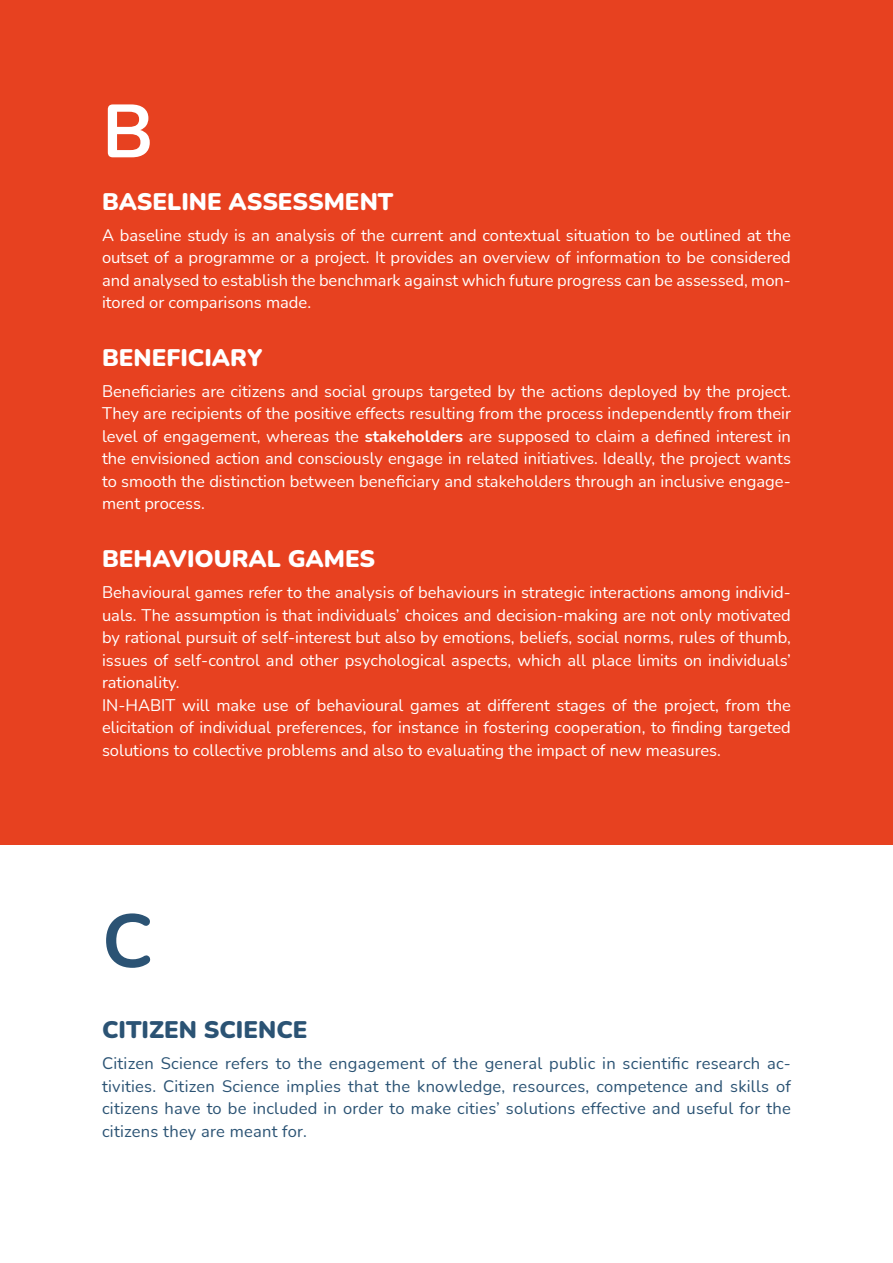
<style>
.page{position:relative;width:893px;height:1263px;background:#fff}
.page>*{position:absolute;margin:0;border:0;box-sizing:border-box;transform-origin:0 0}
.LETTER{font:700 75px "Nunito";color:#fff}
.LETTER-2{font:700 75px "Nunito";color:#2b5374}
.WORD{font:900 24px "Nunito";color:#fff}
.WORD-2{font:900 24px "Nunito";color:#2b5374}
.txt{font:16.5px/22.5px "Nunito";color:#fff;text-align:justify}
.t1{font:16.5px/22.5px "Nunito";letter-spacing:.015em;color:#2b5374;text-align:justify}
.s1{font-weight:700}
</style>
<div class="page">
<div style="left:0;top:0;width:893px;height:844px;background:#e74120"></div>
<p class="LETTER" style="left:102px;top:78px;width:53px">B</p>
<p class="WORD" style="left:102px;top:184px;width:293px">BASELINE ASSESSMENT</p>
<p class="txt" style="left:102px;top:223px;width:690px">A baseline study is an analysis of the current and contextual situation to be outlined at the outset of a programme or a project. It provides an overview of information to be considered and analysed to establish the benchmark against which future progress can be assessed, mon&shy;itored or comparisons made.</p>
<p class="WORD" style="left:102px;top:340px;width:162px">BENEFICIARY</p>
<p class="txt" style="left:102px;top:379px;width:690px">Beneficiaries are citizens and social groups targeted by the actions deployed by the project.<br>They are recipients of the positive effects resulting from the process independently from their level of engagement, whereas the <span class="s1">stakeholders</span> are supposed to claim a defined interest in the envisioned action and consciously engage in related initiatives. Ideally, the project wants to smooth the distinction between beneficiary and stakeholders through an inclusive engage&shy;ment process.</p>
<p class="WORD" style="left:102px;top:542px;width:275px">BEHAVIOURAL GAMES</p>
<p class="txt" style="left:102px;top:581px;width:690px">Behavioural games refer to the analysis of behaviours in strategic interactions among individ&shy;uals. The assumption is that individuals’ choices and decision-making are not only motivated by rational pursuit of self-interest but also by emotions, beliefs, social norms, rules of thumb, issues of self-control and other psychological aspects, which all place limits on individuals’ rationality.</p>
<p class="txt" style="left:102px;top:693px;width:690px">IN-HABIT will make use of behavioural games at different stages of the project, from the elicitation of individual preferences, for instance in fostering cooperation, to finding targeted solutions to collective problems and also to evaluating the impact of new measures.</p>
<p class="LETTER-2" style="left:102px;top:888px;width:52px">C</p>
<p class="WORD-2" style="left:102px;top:1013px;width:207px">CITIZEN SCIENCE</p>
<p class="t1" style="left:102px;top:1052px;width:690px">Citizen Science refers to the engagement of the general public in scientific research ac&shy;tivities. Citizen Science implies that the knowledge, resources, competence and skills of citizens have to be included in order to make cities’ solutions effective and useful for the citizens they are meant for.</p>
</div>
